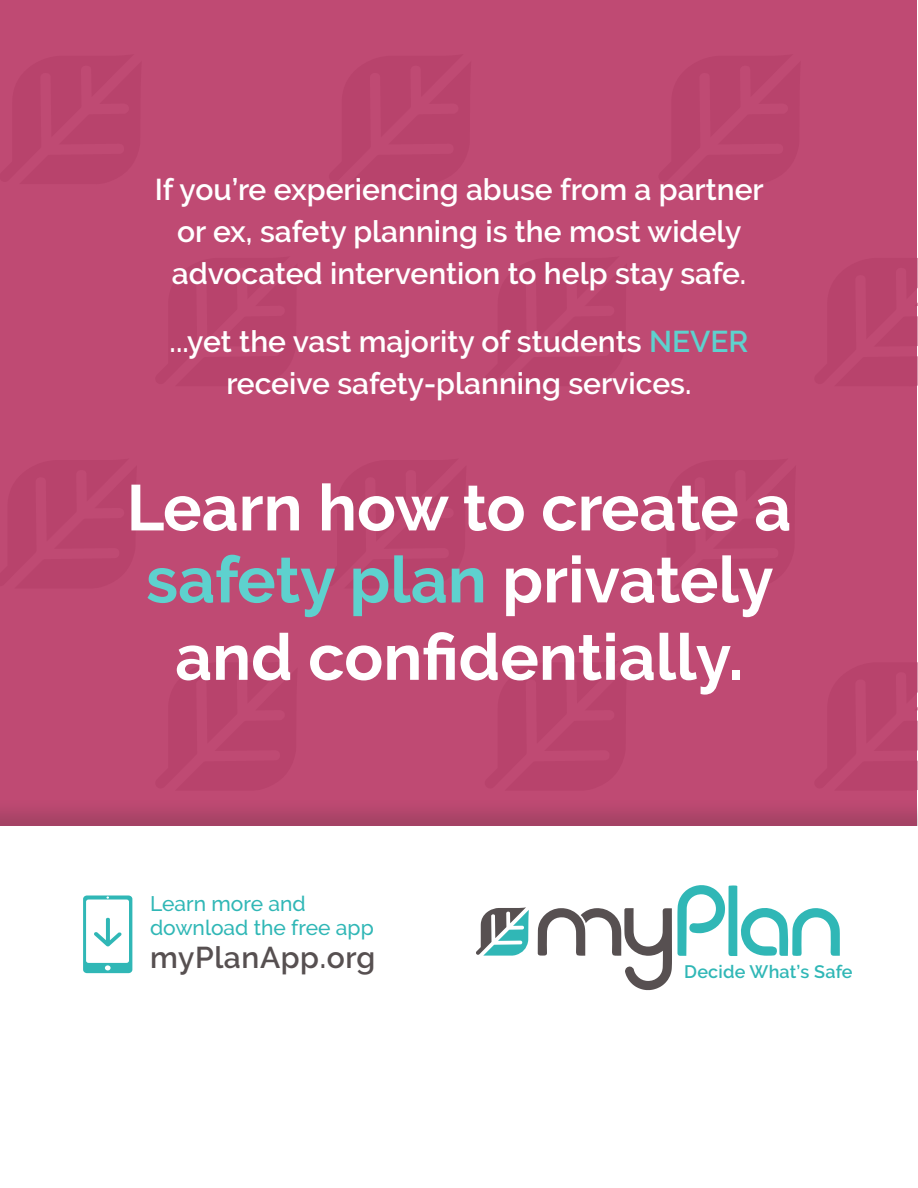
<style>
.page{position:relative;width:918px;height:1188px;background:#fff}
.page>*{position:absolute;margin:0;border:0;box-sizing:border-box;transform-origin:0 0}
.t1{font:700 64.5px/72px "Raleway";color:#fff;text-align:center}
.t2{font:600 30px/42px "Raleway";color:#fff;text-align:center}
.t3{font:600 30px "Raleway";letter-spacing:.02em;color:#575051}
.t4{font:500 21px/24px "Raleway";color:#30b7b6}
.t5{font:600 18px "Raleway";letter-spacing:.01em;color:#30b7b6}
.s1{color:#5ed1ce}
</style>
<div class="page">
<svg style="left:538px;top:885px;width:302px;height:105px"></svg>
<svg style="left:476px;top:907px;width:53px;height:49px"></svg>
<div style="left:83px;top:896px;width:49px;height:77px;background:#30b7b6;border-radius:4px"></div>
<div style="left:86px;top:900px;width:43px;height:63px;background:#fff;border-radius:2px"></div>
<svg style="left:105px;top:965px;width:6px;height:5px"></svg>
<svg style="left:94px;top:918px;width:28px;height:28px"></svg>
<div style="left:1px;top:0;width:916px;height:846px;background:#bf4a73"></div>
<svg style="left:0;top:54px;width:1px;height:130px"></svg>
<svg style="left:917px;top:258px;width:1px;height:128px"></svg>
<svg style="left:0;top:458px;width:1px;height:131px"></svg>
<svg style="left:917px;top:662px;width:1px;height:128px"></svg>
<div style="left:0;top:797px;width:918px;height:88px;background:#231f20;opacity:.18"></div>
<div style="left:0;top:826px;width:918px;height:57px;background:#fff"></div>
<p class="t2" style="left:155px;top:169px;width:611px">If you’re experiencing abuse from a partner or ex, safety planning is the most widely advocated intervention to help stay safe.</p>
<p class="t2" style="left:170px;top:320px;width:580px">...yet the vast majority of students <span class="s1">NEVER </span>receive safety-planning services.</p>
<p class="t1" style="left:127px;top:472px;width:666px">Learn how to create a <span class="s1">safety plan</span> privately</p>
<p class="t1" style="left:175px;top:621px;width:569px">and confidentially.</p>
<p class="t4" style="left:150px;top:891px;width:225px">Learn more and download the free app</p>
<p class="t3" style="left:150px;top:940px;width:227px">myPlanApp.org</p>
<p class="t5" style="left:684px;top:961px;width:170px">Decide What’s Safe</p>
</div>
